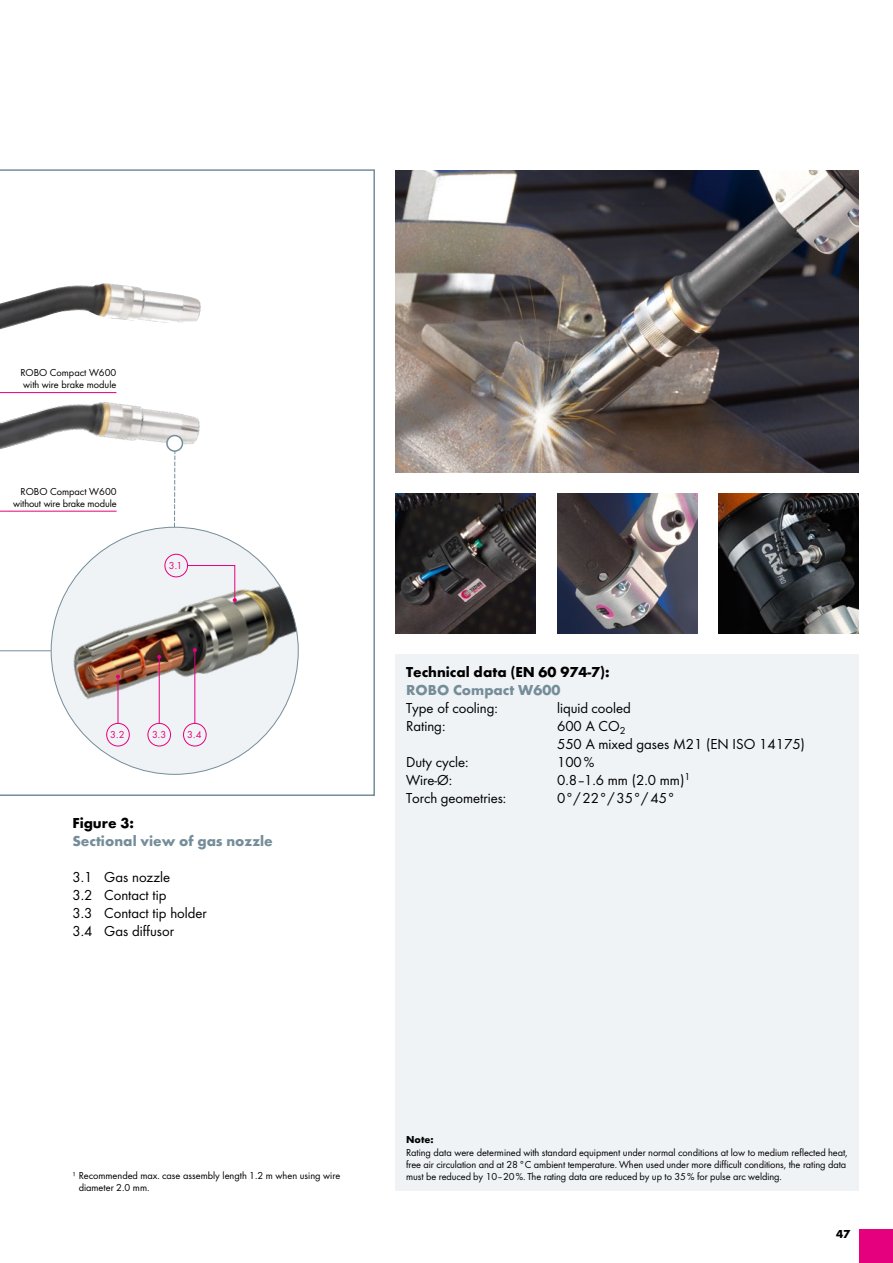
<style>
.page{position:relative;width:893px;height:1263px;background:#fff}
.page>*{position:absolute;margin:0;border:0;box-sizing:border-box;transform-origin:0 0}
.t1{font:15px/18px "Futura TOT Boo";color:#000}
.t2{font:700 15px "Futura TOT";color:#748d99}
.t3{font:700 15px "Futura TOT";color:#000}
.t4{font:700 12px "Futura TOT";color:#000}
.t5{font:10.5px/12px "Futura TOT Boo";letter-spacing:-.005em;color:#000}
.t6{font:10.5px "Futura TOT Boo";color:#e5007d}
.t7{font:700 10.5px "Futura TOT";color:#000}
</style>
<div class="page">
<div style="left:859px;top:1229px;width:34px;height:34px;background:#e5007d"></div>
<svg style="left:0;top:169px;width:375px;height:627px"></svg>
<div style="left:395px;top:654px;width:464px;height:537px;background:#f0f3f6"></div>
<hr style="left:0;top:650px;width:51px;height:1px;background:#748d99">
<svg style="left:174px;top:507px;width:1px;height:20px"></svg>
<div style="left:51px;top:527px;width:247px;height:247px;background:#f0f3f6;border-radius:50%"></div>
<img style="left:51px;top:529px;width:247px;height:225px">
<img style="left:0;top:283px;width:202px;height:47px">
<img style="left:0;top:342px;width:220px;height:165px">
<div style="left:167px;top:436px;width:15px;height:15px;background:#fff;border-radius:50%"></div>
<div style="left:166px;top:435px;width:17px;height:17px;border:2px solid #748d99;border-radius:50%"></div>
<hr style="left:0;top:392px;width:116px;height:1px;background:#e5007d">
<hr style="left:0;top:511px;width:117px;height:1px;background:#e5007d">
<svg style="left:187px;top:565px;width:50px;height:37px"></svg>
<div style="left:165px;top:554px;width:23px;height:23px;border:1px solid #e5007d;border-radius:50%"></div>
<div style="left:106px;top:723px;width:24px;height:23px;border:1px solid #e5007d;border-radius:50%"></div>
<hr style="left:118px;top:676px;width:1px;height:47px;background:#e5007d">
<svg style="left:116px;top:674px;width:4px;height:5px"></svg>
<hr style="left:159px;top:657px;width:1px;height:66px;background:#e5007d">
<svg style="left:157px;top:655px;width:4px;height:4px"></svg>
<div style="left:148px;top:723px;width:23px;height:23px;border:1px solid #e5007d;border-radius:50%"></div>
<hr style="left:194px;top:650px;width:1px;height:73px;background:#e5007d">
<svg style="left:193px;top:648px;width:4px;height:4px"></svg>
<div style="left:183px;top:723px;width:24px;height:23px;border:1px solid #e5007d;border-radius:50%"></div>
<img style="left:395px;top:170px;width:464px;height:302px">
<img style="left:395px;top:493px;width:141px;height:141px">
<img style="left:557px;top:493px;width:140px;height:141px">
<img style="left:719px;top:493px;width:140px;height:141px">
<p class="t5" style="left:20px;top:367px;width:97px">ROBO Compact W600 with wire brake module</p>
<p class="t5" style="left:13px;top:485px;width:105px;text-align:right">ROBO Compact W600 without wire brake module</p>
<p class="t6" style="left:169px;top:560px;width:15px">3.1</p>
<p class="t6" style="left:110px;top:729px;width:16px">3.2</p>
<p class="t6" style="left:152px;top:729px;width:16px">3.3</p>
<p class="t6" style="left:187px;top:729px;width:16px">3.4</p>
<h1 class="t3" style="left:72px;top:814px;width:63px">Figure 3:</h1>
<h1 class="t2" style="left:72px;top:832px;width:202px">Sectional view of gas nozzle</h1>
<h1 class="t1" style="left:72px;top:868px;width:136px">3.1 Gas nozzle<br>3.2 Contact tip<br>3.3 Contact tip holder<br>3.4 Gas diffusor</h1>
<h1 class="t3" style="left:406px;top:663px;width:205px">Technical data (EN 60 974-7):</h1>
<h1 class="t2" style="left:406px;top:681px;width:156px">ROBO Compact W600</h1>
<h1 class="t1" style="left:406px;top:699px;width:93px">Type of cooling:</h1>
<h1 class="t1" style="left:557px;top:699px;width:75px">liquid cooled</h1>
<h1 class="t1" style="left:406px;top:717px;width:41px">Rating:</h1>
<h1 class="t1" style="left:557px;top:717px;width:249px">600 A CO<sub>2<br></sub>550 A mixed gases M21 (EN ISO 14175)</h1>
<h1 class="t1" style="left:406px;top:753px;width:64px">Duty cycle:</h1>
<h1 class="t1" style="left:557px;top:753px;width:39px">100%</h1>
<h1 class="t1" style="left:406px;top:771px;width:48px">Wire-Ø:</h1>
<h1 class="t1" style="left:557px;top:771px;width:135px">0.8–1.6 mm (2.0 mm)<sup>1</sup></h1>
<h1 class="t1" style="left:406px;top:789px;width:102px">Torch geometries:</h1>
<h1 class="t1" style="left:557px;top:789px;width:120px">0°/22°/35°/45°</h1>
<p class="t5" style="left:79px;top:1169px;width:263px;text-indent:-6px">¹ Recommended max. case assembly length 1.2 m when using wire diameter 2.0 mm.</p>
<p class="t7" style="left:406px;top:1133px;width:29px">Note:</p>
<p class="t5" style="left:406px;top:1146px;width:443px">Rating data were determined with standard equipment under normal conditions at low to medium reflected heat, free air circulation and at 28°C ambient temperature. When used under more difficult conditions, the rating data must be reduced by 10–20%. The rating data are reduced by up to 35% for pulse arc welding.</p>
<p class="t4" style="left:836px;top:1227px;width:16px">47</p>
</div>
